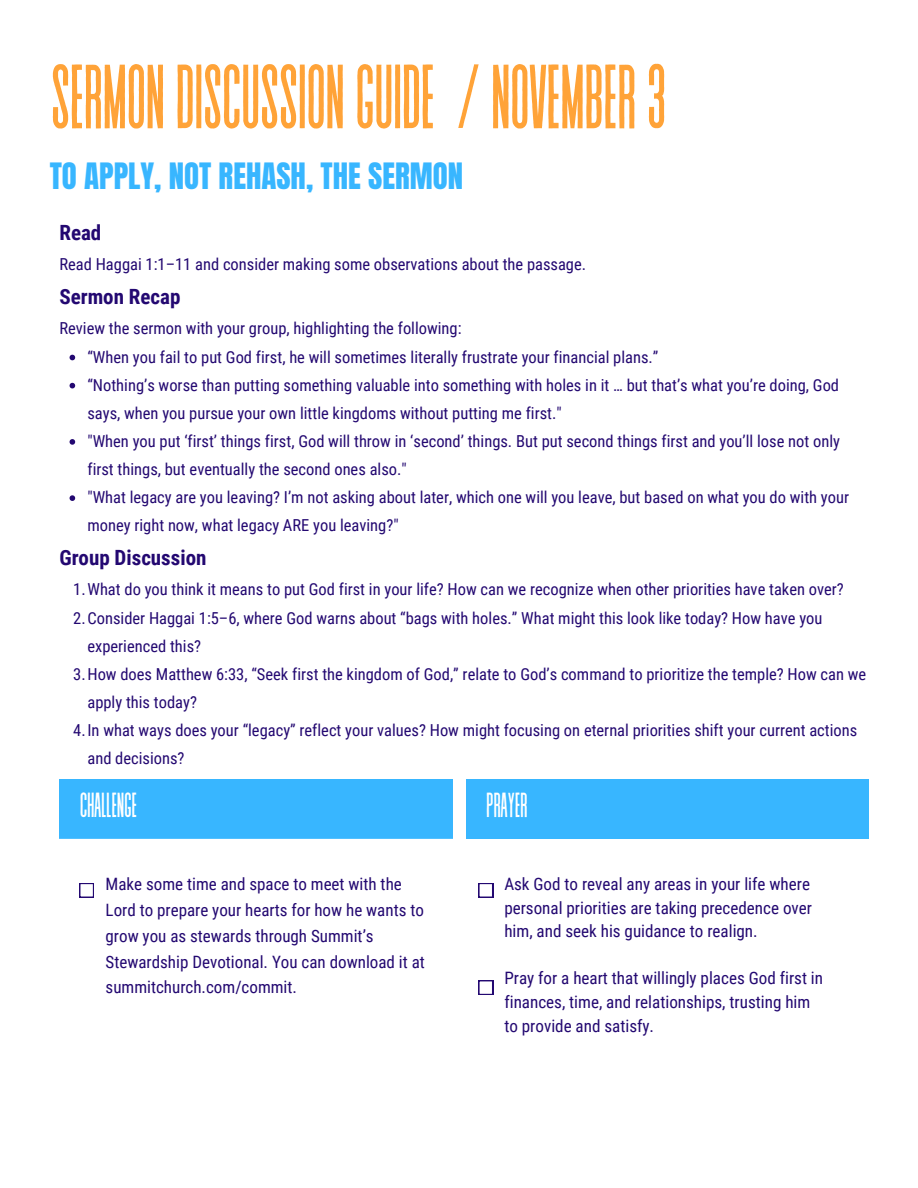
<style>
.page{position:relative;width:918px;height:1188px;background:#fff}
.page>*{position:absolute;margin:0;border:0;box-sizing:border-box;transform-origin:0 0}
.t1{font:90.9px "Revive 80 Tall";letter-spacing:-.03em;color:#ffa338}
.t2{font:34.8px "Revive 80 Tall";letter-spacing:-.03em;color:#fff}
.t3{font:30.9px "Anton";color:#38b6ff}
.t4{font:700 21px "Roboto Condensed";color:#230871}
.t5{font:17.1px/23.7px "Roboto Condensed";color:#230871}
.t6{font:16.95px/25.8px "Roboto Condensed";color:#230871}
.t7{font:16.5px/28.2px "Roboto Condensed";color:#230871}
</style>
<div class="page">
<div style="left:59px;top:779px;width:394px;height:60px;background:#38b6ff"></div>
<div style="left:466px;top:779px;width:402px;height:60px;background:#38b6ff"></div>
<div style="left:59px;top:838px;width:394px;height:299px;background:#fff"></div>
<svg style="left:70px;top:355px;width:5px;height:5px"></svg>
<svg style="left:70px;top:383px;width:5px;height:5px"></svg>
<svg style="left:70px;top:439px;width:5px;height:6px"></svg>
<svg style="left:70px;top:495px;width:5px;height:6px"></svg>
<svg style="left:79px;top:883px;width:15px;height:15px"></svg>
<svg style="left:478px;top:883px;width:15px;height:15px"></svg>
<svg style="left:478px;top:980px;width:15px;height:15px"></svg>
<h2 class="t1" style="left:50px;top:50px;width:619px">SERMONDISCUSSIONGUIDE /NOVEMBER3</h2>
<p class="t3" style="left:50px;top:154px;width:415px">TO APPLY, NOT REHASH, THE SERMON</p>
<h1 class="t4" style="left:59px;top:220px;width:43px">Read</h1>
<h3 class="t7" style="left:59px;top:251px;width:528px">Read Haggai 1:1–11 and consider making some observations about the passage.</h3>
<p class="t4" style="left:59px;top:285px;width:123px">Sermon Recap</p>
<p class="t7" style="left:59px;top:315px;width:404px">Review the sermon with your group, highlighting the following:</p>
<p class="t7" style="left:87px;top:343px;width:573px">“When you fail to put God first, he will sometimes literally frustrate your financial plans.”</p>
<p class="t7" style="left:87px;top:371px;width:753px">“Nothing’s worse than putting something valuable into something with holes in it … but that’s what you’re doing, God says, when you pursue your own little kingdoms without putting me first."</p>
<p class="t7" style="left:87px;top:427px;width:754px">"When you put ‘first’ things first, God will throw in ‘second’ things. But put second things first and you’ll lose not only first things, but eventually the second ones also."</p>
<p class="t7" style="left:87px;top:483px;width:763px">"What legacy are you leaving? I’m not asking about later, which one will you leave, but based on what you do with your money right now, what legacy ARE you leaving?"</p>
<p class="t4" style="left:59px;top:546px;width:149px">Group Discussion</p>
<p class="t7" style="left:73px;top:576px;width:772px">1.What do you think it means to put God first in your life? How can we recognize when other priorities have taken over?</p>
<h4 class="t7" style="left:87px;top:604px;width:737px;text-indent:-14px">2.Consider Haggai 1:5–6, where God warns about “bags with holes.” What might this look like today? How have you experienced this?</h4>
<p class="t7" style="left:87px;top:660px;width:780px;text-indent:-14px">3.How does Matthew 6:33, “Seek first the kingdom of God,” relate to God’s command to prioritize the temple? How can we apply this today?</p>
<p class="t7" style="left:87px;top:716px;width:771px;text-indent:-14px">4.In what ways does your “legacy” reflect your values? How might focusing on eternal priorities shift your current actions and decisions?</p>
<h2 class="t2" style="left:79px;top:788px;width:60px">CHALLENGE</h2>
<p class="t2" style="left:486px;top:788px;width:44px">PRAYER</p>
<p class="t6" style="left:106px;top:871px;width:321px">Make some time and space to meet with the Lord to prepare your hearts for how he wants to grow you as stewards through Summit’s Stewardship Devotional. You can download it at summitchurch.com/commit.</p>
<p class="t5" style="left:504px;top:872px;width:309px">Ask God to reveal any areas in your life where personal priorities are taking precedence over him, and seek his guidance to realign.</p>
<p class="t5" style="left:504px;top:967px;width:320px">Pray for a heart that willingly places God first in finances, time, and relationships, trusting him to provide and satisfy.</p>
</div>
